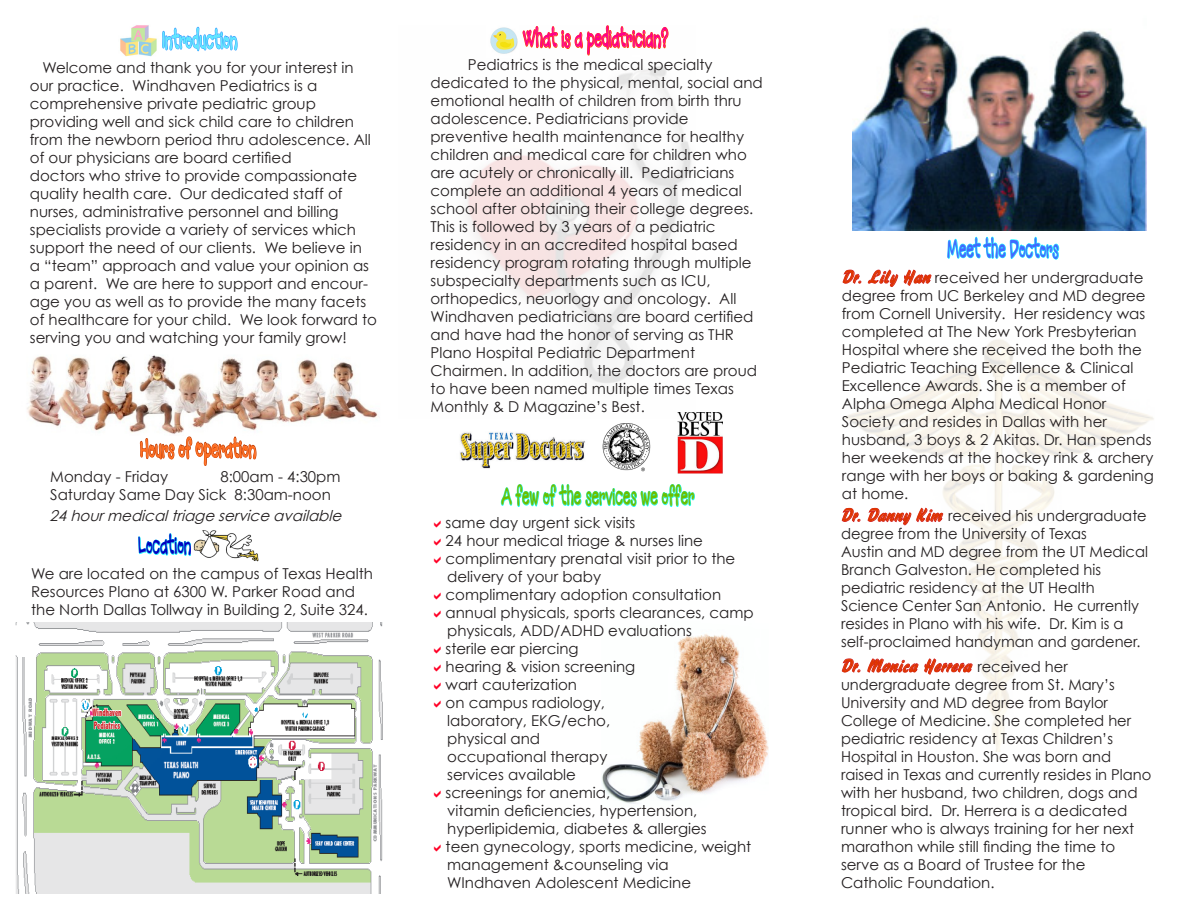
<style>
.page{position:relative;width:1188px;height:918px;background:#fff}
.page>*{position:absolute;margin:0;border:0;box-sizing:border-box;transform-origin:0 0}
.t1{font:700 27px "Mandingo BTN";color:#6abf00;scale:.49 1}
.t2{font:700 27px "Mandingo BTN";color:#f08;scale:.49 1}
.t3{font:700 27px "Mandingo BTN";color:#ff6d20;scale:.49 1}
.t4{font:700 27px "Mandingo BTN";color:#406bff;scale:.49 1}
.t5{font:700 27px "Mandingo BTN";color:#60e7ff;scale:.49 1}
.t6{font:700 27px "Mandingo BTN";color:#0000bf;scale:.49 1}
.t7{font:italic 18px "Handybrush";color:#df3400}
.t8{font:15px/18px "Century Gothic";color:#231f20}
.t9{font:italic 15px "Century Gothic";color:#231f20}
.t10{font:800 condensed 10.8px "Abadi";color:#d1232a;scale:.64 1}
.s1{font-family:"Handybrush";font-style:italic;font-size:18px;color:#df3400}
.s2{font-family:"Century Gothic";font-style:normal;font-size:15px;color:#231f20}
</style>
<div class="page">
<img style="left:602px;top:634px;width:167px;height:170px">
<img style="left:16px;top:622px;width:367px;height:272px">
<img style="left:467px;top:66px;width:229px;height:347px">
<svg style="left:162px;top:26px;width:76px;height:26px"></svg>
<svg style="left:501px;top:484px;width:194px;height:23px"></svg>
<div style="left:5px;top:618px;width:203px;height:201px;background:#fff;opacity:.8"></div>
<svg style="left:92px;top:687px;width:30px;height:47px"></svg>
<svg style="left:138px;top:533px;width:53px;height:23px"></svg>
<img style="left:27px;top:355px;width:351px;height:78px">
<svg style="left:522px;top:25px;width:147px;height:31px"></svg>
<svg style="left:140px;top:410px;width:117px;height:56px"></svg>
<svg style="left:947px;top:230px;width:112px;height:30px"></svg>
<img style="left:677px;top:413px;width:45px;height:61px">
<img style="left:460px;top:432px;width:125px;height:36px">
<img style="left:602px;top:423px;width:49px;height:49px">
<img style="left:852px;top:26px;width:295px;height:204px">
<img style="left:490px;top:27px;width:28px;height:27px">
<img style="left:120px;top:25px;width:37px;height:32px">
<img style="left:193px;top:530px;width:66px;height:32px">
<img style="left:844px;top:339px;width:310px;height:412px">
<svg style="left:842px;top:269px;width:20px;height:15px"></svg>
<svg style="left:868px;top:269px;width:64px;height:18px"></svg>
<svg style="left:841px;top:508px;width:20px;height:14px"></svg>
<svg style="left:867px;top:508px;width:77px;height:18px"></svg>
<svg style="left:841px;top:658px;width:20px;height:15px"></svg>
<svg style="left:867px;top:658px;width:106px;height:17px"></svg>
<p class="t5" style="left:162px;top:22px;width:155px">Introduction</p>
<p class="t8" style="left:42px;top:59px;width:313px">Welcome and thank you for your interest in</p>
<p class="t8" style="left:30px;top:77px;width:289px">our practice. Windhaven Pediatrics is a</p>
<p class="t8" style="left:30px;top:95px;width:288px">comprehensive private pediatric group</p>
<p class="t8" style="left:30px;top:113px;width:343px">providing well and sick child care to children from the newborn period thru adolescence. All of our physicians are board certified</p>
<p class="t8" style="left:30px;top:167px;width:329px">doctors who strive to provide compassionate quality health care. Our dedicated staff of</p>
<p class="t8" style="left:30px;top:203px;width:349px">nurses, administrative personnel and billing specialists provide a variety of services which support the need of our clients. We believe in<br>a “team” approach and value your opinion as a parent. We are here to support and encour&shy;age you as well as to provide the many facets of healthcare for your child. We look forward to serving you and watching your family grow!</p>
<p class="t3" style="left:140px;top:431px;width:239px">Hours of Operation</p>
<p class="t8" style="left:50px;top:468px;width:119px">Monday - Friday</p>
<p class="t8" style="left:221px;top:468px;width:122px">8:00am - 4:30pm</p>
<p class="t8" style="left:50px;top:486px;width:282px">Saturday Same Day Sick 8:30am-noon</p>
<p class="t9" style="left:50px;top:506px;width:298px">24 hourmedicaltriage service available</p>
<p class="t6" style="left:138px;top:528px;width:111px">Location</p>
<p class="t8" style="left:31px;top:565px;width:343px">We are located on the campus of Texas Health<br>Resources Plano at 6300 W. Parker Road and the North Dallas Tollway in Building 2, Suite 324.</p>
<p class="t10" style="left:93px;top:706px;width:47px">Windhaven</p>
<p class="t10" style="left:94px;top:719px;width:43px">Pediatrics</p>
<p class="t2" style="left:523px;top:21px;width:298px">What is a pediatrician?</p>
<p class="t8" style="left:468px;top:56px;width:246px">Pediatrics is the medical specialty</p>
<p class="t8" style="left:431px;top:74px;width:334px">dedicated to the physical, mental, social and emotional health of children from birth thru adolescence. Pediatricians provide</p>
<p class="t8" style="left:431px;top:128px;width:324px">preventive health maintenance for healthy children and medical care for children who are acutely or chronically ill. Pediatricians complete an additional 4 years of medical school after obtaining their college degrees.<br>This is followed by 3 years of a pediatric</p>
<p class="t8" style="left:431px;top:236px;width:323px">residency in an accredited hospital based residency program rotating through multiple subspecialty departments such as ICU,</p>
<p class="t8" style="left:431px;top:290px;width:324px">orthopedics, neuorlogy and oncology. All Windhaven pediatricians are board certified and have had the honor of serving as THR Plano Hospital Pediatric Department</p>
<p class="t8" style="left:431px;top:362px;width:328px">Chairmen. In addition, the doctors are proud to have been named multiple times Texas<br>Monthly &amp; D Magazine’s Best.</p>
<p class="t1" style="left:501px;top:479px;width:396px">A few of the services we offer</p>
<p class="t8" style="left:446px;top:513px;width:191px">same day urgent sick visits</p>
<p class="t8" style="left:446px;top:531px;width:259px">24 hour medical triage &amp; nurses line</p>
<p class="t8" style="left:446px;top:549px;width:291px">complimentary prenatal visit prior to the</p>
<p class="t8" style="left:447px;top:567px;width:155px">delivery of your baby</p>
<p class="t8" style="left:446px;top:585px;width:277px">complimentary adoption consultation</p>
<p class="t8" style="left:446px;top:603px;width:310px">annual physicals, sports clearances, camp</p>
<p class="t8" style="left:447px;top:621px;width:246px">physicals, ADD/ADHD evaluations</p>
<p class="t8" style="left:446px;top:639px;width:135px">sterile ear piercing</p>
<p class="t8" style="left:446px;top:657px;width:191px">hearing &amp; vision screening</p>
<p class="t8" style="left:446px;top:675px;width:133px">wart cauterization</p>
<p class="t8" style="left:446px;top:693px;width:161px">on campus radiology,</p>
<p class="t8" style="left:447px;top:711px;width:164px">laboratory, EKG/echo,</p>
<p class="t8" style="left:447px;top:729px;width:95px">physical and</p>
<p class="t8" style="left:447px;top:747px;width:162px">occupational therapy</p>
<p class="t8" style="left:447px;top:765px;width:130px">services available</p>
<p class="t8" style="left:446px;top:783px;width:166px">screenings for anemia,</p>
<p class="t8" style="left:447px;top:801px;width:252px">vitamin deficiencies, hypertension,</p>
<p class="t8" style="left:447px;top:819px;width:261px">hyperlipidemia, diabetes &amp; allergies</p>
<p class="t8" style="left:446px;top:837px;width:307px">teen gynecology, sports medicine, weight</p>
<p class="t8" style="left:447px;top:855px;width:223px">management &amp;counseling via</p>
<p class="t8" style="left:447px;top:873px;width:246px">WIndhaven Adolescent Medicine</p>
<p class="t4" style="left:947px;top:231px;width:229px">Meet the Doctors</p>
<p class="t8" style="left:842px;top:268px;width:305px"><span class="s1">Dr. Lily Han</span> received her undergraduate degree from UC Berkeley and MD degree from Cornell University. Her residency was completed at The New York Presbyterian Hospital where she received the both the Pediatric Teaching Excellence &amp; Clinical</p>
<p class="t8" style="left:842px;top:376px;width:285px">Excellence Awards. She is a member of</p>
<p class="t8" style="left:842px;top:394px;width:266px">Alpha Omega Alpha Medical Honor</p>
<p class="t8" style="left:842px;top:412px;width:267px">Society and resides in Dallas with her</p>
<p class="t8" style="left:842px;top:430px;width:313px">husband, 3 boys &amp; 2 Akitas. Dr. Han spends her weekends at the hockey rink &amp; archery range with her boys or baking &amp; gardening at home.</p>
<p class="t8" style="left:841px;top:507px;width:307px"><span class="s1">Dr. Danny Kim</span> received his undergraduate</p>
<p class="t8" style="left:841px;top:525px;width:247px">degree from the University of Texas</p>
<p class="t8" style="left:841px;top:543px;width:308px">Austin and MD degree from the UT Medical<br>Branch Galveston. He completed his</p>
<p class="t8" style="left:841px;top:579px;width:255px">pediatric residency at the UT Health</p>
<p class="t8" style="left:841px;top:597px;width:301px">Science Center San Antonio. He currently resides in Plano with his wife. Dr. Kim is a self-proclaimed handyman and gardener.</p>
<p class="t7" style="left:841px;top:655px;width:228px">Dr. Monica Herrera <span class="s2">received her</span></p>
<p class="t8" style="left:841px;top:675px;width:275px">undergraduate degree from St. Mary’s</p>
<p class="t8" style="left:841px;top:693px;width:292px">University and MD degree from Baylor<br>College of Medicine. She completed her pediatric residency at Texas Children’s</p>
<p class="t8" style="left:841px;top:747px;width:312px">Hospital in Houston. She was born and raised in Texas and currently resides in Plano with her husband, two children, dogs and tropical bird. Dr. Herrera is a dedicated runner who is always training for her next</p>
<p class="t8" style="left:841px;top:837px;width:276px">marathon while still finding the time to serve as a Board of Trustee for the</p>
<p class="t8" style="left:841px;top:873px;width:155px">Catholic Foundation.</p>
</div>
